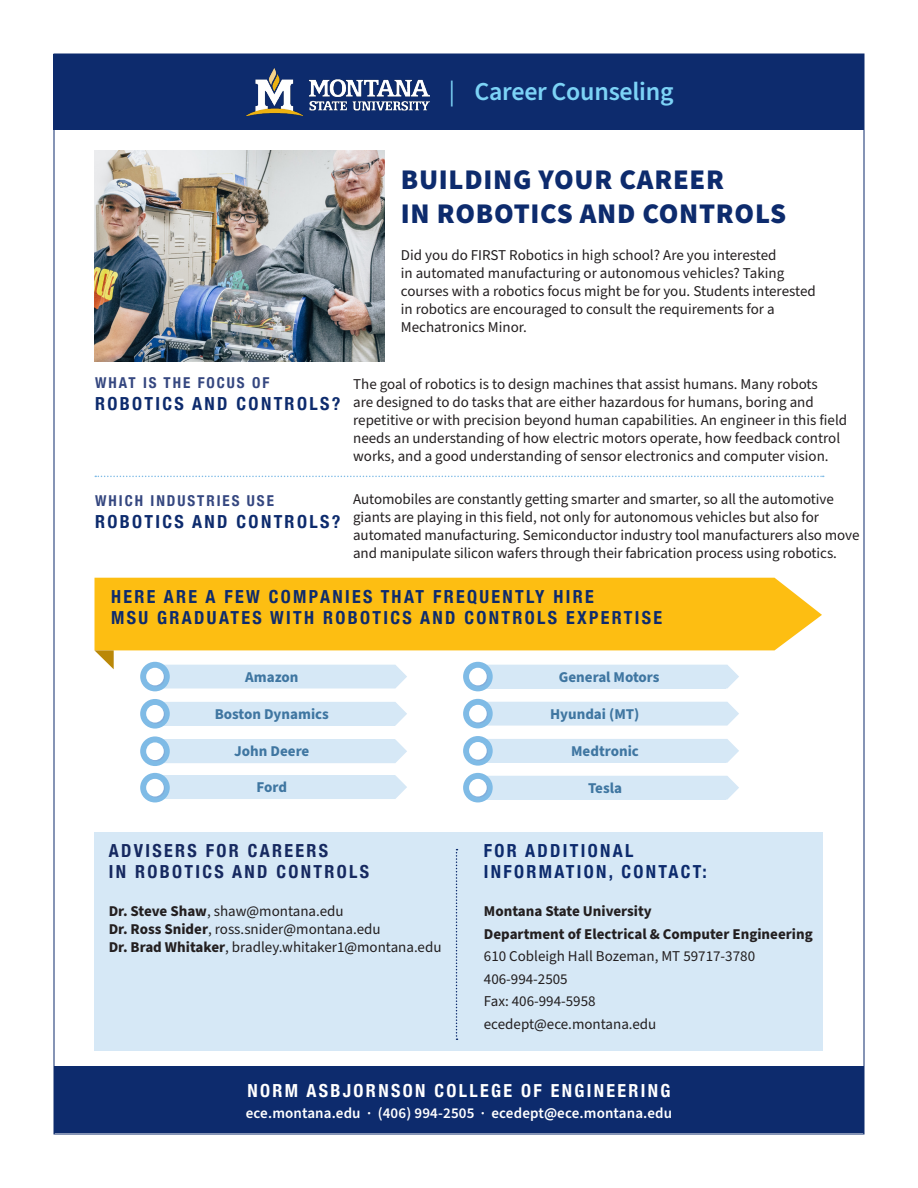
<style>
.page{position:relative;width:918px;height:1188px;background:#fff}
.page>*{position:absolute;margin:0;border:0;box-sizing:border-box;transform-origin:0 0}
.t1{font:900 28.5px/34.2px "Source Sans Pro";letter-spacing:.025em;color:#0d2b6d}
.t2{font:600 25.8px "Source Sans Pro";letter-spacing:-.01em;color:#7cd3f6}
.Subhead-Blue_All_CAPS{font:700 condensed 18px/21.6px "Helvetica Neue";letter-spacing:.13em;color:#0d2b6d}
.t3{font:700 condensed 18px "Helvetica Neue";letter-spacing:.13em;color:#162960}
.t4{font:700 condensed 18px "Helvetica Neue";letter-spacing:.13em;color:#fff}
.Body_Text{font:15px/18px "Source Sans Pro";color:#231f20}
.Employer{font:700 15px "Source Sans Pro";color:#3f76a1}
.t5{font:700 15px/22.5px "Source Sans Pro";color:#231f20}
.t6{font:600 15px "Source Sans Pro";letter-spacing:.01em;color:#fff}
.Subhead-Blue_All_CAPS-2{font:700 condensed 15px "Helvetica Neue";letter-spacing:.13em;color:#354780}
.s1{font-weight:400}
.s2{font-weight:700}
</style>
<div class="page">
<div style="left:54px;top:54px;width:810px;height:76px;background:#0d2b6d"></div>
<div style="left:54px;top:1066px;width:810px;height:67px;background:#0d2b6d"></div>
<svg style="left:95px;top:476px;width:729px;height:1px"></svg>
<div style="left:163px;top:665px;width:244px;height:24px;background:#d6e8f6"></div>
<svg style="left:726px;top:665px;width:13px;height:24px"></svg>
<div style="left:486px;top:702px;width:253px;height:24px;background:#d6e8f6"></div>
<svg style="left:726px;top:739px;width:13px;height:24px"></svg>
<svg style="left:726px;top:776px;width:13px;height:24px"></svg>
<div style="left:478px;top:665px;width:248px;height:24px;background:#d6e8f6"></div>
<div style="left:478px;top:739px;width:248px;height:24px;background:#d6e8f6"></div>
<div style="left:478px;top:776px;width:248px;height:24px;background:#d6e8f6"></div>
<svg style="left:395px;top:702px;width:12px;height:24px"></svg>
<svg style="left:395px;top:739px;width:12px;height:24px"></svg>
<svg style="left:395px;top:775px;width:12px;height:24px"></svg>
<div style="left:148px;top:702px;width:247px;height:24px;background:#d6e8f6"></div>
<div style="left:148px;top:739px;width:247px;height:24px;background:#d6e8f6"></div>
<div style="left:148px;top:775px;width:247px;height:24px;background:#d6e8f6"></div>
<div style="left:94px;top:832px;width:728px;height:219px;background:#d6e8f6"></div>
<div style="left:95px;top:578px;width:727px;height:72px;background:#fdbe12"></div>
<svg style="left:95px;top:650px;width:19px;height:19px"></svg>
<div style="left:463px;top:736px;width:30px;height:30px;background:#7fbbe6;border-radius:50%"></div>
<div style="left:470px;top:743px;width:18px;height:18px;background:#80addb;border-radius:50%"></div>
<div style="left:469px;top:742px;width:18px;height:18px;background:#fff;border-radius:50%"></div>
<div style="left:463px;top:773px;width:30px;height:29px;background:#7fbbe6;border-radius:50%"></div>
<div style="left:470px;top:780px;width:18px;height:18px;background:#80addb;border-radius:50%"></div>
<div style="left:469px;top:779px;width:18px;height:18px;background:#fff;border-radius:50%"></div>
<div style="left:140px;top:699px;width:30px;height:30px;background:#7fbbe6;border-radius:50%"></div>
<div style="left:147px;top:706px;width:18px;height:18px;background:#80addb;border-radius:50%"></div>
<div style="left:146px;top:705px;width:18px;height:18px;background:#fff;border-radius:50%"></div>
<div style="left:140px;top:736px;width:30px;height:30px;background:#7fbbe6;border-radius:50%"></div>
<svg style="left:147px;top:744px;width:18px;height:17px"></svg>
<div style="left:146px;top:742px;width:18px;height:18px;background:#fff;border-radius:50%"></div>
<div style="left:140px;top:773px;width:30px;height:29px;background:#7fbbe6;border-radius:50%"></div>
<div style="left:147px;top:780px;width:18px;height:18px;background:#80addb;border-radius:50%"></div>
<div style="left:146px;top:779px;width:18px;height:18px;background:#fff;border-radius:50%"></div>
<div style="left:463px;top:699px;width:30px;height:29px;background:#7fbbe6;border-radius:50%"></div>
<svg style="left:470px;top:706px;width:18px;height:18px"></svg>
<div style="left:469px;top:705px;width:18px;height:17px;background:#fff;border-radius:50%"></div>
<div style="left:463px;top:662px;width:30px;height:29px;background:#7fbbe6;border-radius:50%"></div>
<svg style="left:470px;top:669px;width:18px;height:18px"></svg>
<div style="left:469px;top:668px;width:18px;height:17px;background:#fff;border-radius:50%"></div>
<div style="left:140px;top:662px;width:30px;height:29px;background:#7fbbe6;border-radius:50%"></div>
<svg style="left:147px;top:669px;width:18px;height:18px"></svg>
<div style="left:146px;top:668px;width:18px;height:17px;background:#fff;border-radius:50%"></div>
<img style="left:247px;top:68px;width:182px;height:47px">
<svg style="left:456px;top:849px;width:2px;height:191px"></svg>
<img style="left:94px;top:150px;width:291px;height:211px">
<p class="t2" style="left:449px;top:75px;width:226px"><span class="s1">|</span> Career Counseling</p>
<p class="t1" style="left:401px;top:163px;width:387px">BUILDING YOUR CAREER<br>IN ROBOTICS AND CONTROLS</p>
<p class="Body_Text" style="left:401px;top:246px;width:416px">Did you do FIRST Robotics in high school? Are you interested<br>in automated manufacturing or autonomous vehicles? Taking courses with a robotics focus might be for you. Students interested in robotics are encouraged to consult the requirements for a Mechatronics Minor.</p>
<p class="Subhead-Blue_All_CAPS-2" style="left:95px;top:370px;width:176px">WHAT IS THE FOCUS OF</p>
<p class="Subhead-Blue_All_CAPS" style="left:95px;top:391px;width:247px">ROBOTICS AND CONTROLS?</p>
<p class="Subhead-Blue_All_CAPS-2" style="left:95px;top:489px;width:180px">WHICH INDUSTRIES USE</p>
<p class="Subhead-Blue_All_CAPS" style="left:95px;top:510px;width:247px">ROBOTICS AND CONTROLS?</p>
<p class="Body_Text" style="left:353px;top:376px;width:495px">The goal of robotics is to design machines that assist humans. Many robots<br>are designed to do tasks that are either hazardous for humans, boring and repetitive or with precision beyond human capabilities. An engineer in this field needs an understanding of how electric motors operate, how feedback control works, and a good understanding of sensor electronics and computer vision.</p>
<p class="Body_Text" style="left:353px;top:491px;width:508px">Automobiles are constantly getting smarter and smarter, so all the automotive giants are playing in this field, not only for autonomous vehicles but also for automated manufacturing. Semiconductor industry tool manufacturers also move and manipulate silicon wafers through their fabrication process using robotics.</p>
<p class="Subhead-Blue_All_CAPS" style="left:111px;top:584px;width:552px">HERE ARE A FEW COMPANIES THAT FREQUENTLY HIRE<br>MSU GRADUATES WITH ROBOTICS AND CONTROLS EXPERTISE</p>
<p class="Employer" style="left:245px;top:667px;width:55px">Amazon</p>
<p class="Employer" style="left:541px;top:667px;width:127px">Micron Technology</p>
<p class="Employer" style="left:559px;top:667px;width:102px">General Motors</p>
<p class="Employer" style="left:215px;top:704px;width:116px">Boston Dynamics</p>
<p class="Employer" style="left:234px;top:741px;width:77px">John Deere</p>
<p class="Employer" style="left:257px;top:777px;width:32px">Ford</p>
<p class="t3" style="left:109px;top:835px;width:221px">ADVISERS FOR CAREERS</p>
<p class="t3" style="left:109px;top:857px;width:262px">IN ROBOTICS AND CONTROLS</p>
<p class="Body_Text" style="left:109px;top:903px;width:236px"><span class="s2">Dr. Steve Shaw</span>, shaw@montana.edu</p>
<p class="Body_Text" style="left:109px;top:921px;width:273px"><span class="s2">Dr. Ross Snider</span>, ross.snider@montana.edu</p>
<p class="Body_Text" style="left:109px;top:939px;width:334px"><span class="s2">Dr. Brad Whitaker</span>, bradley.whitaker1@montana.edu</p>
<p class="Employer" style="left:550px;top:704px;width:91px">Hyundai (MT)</p>
<p class="Employer" style="left:541px;top:741px;width:127px">Micron Tech ology</p>
<p class="Employer" style="left:571px;top:741px;width:69px">Medtronic</p>
<p class="Employer" style="left:588px;top:778px;width:36px">Tesla</p>
<p class="Subhead-Blue_All_CAPS" style="left:484px;top:838px;width:225px">FOR ADDITIONAL<br>INFORMATION, CONTACT:</p>
<p class="t5" style="left:484px;top:901px;width:330px">Montana State University<br>Department of Electrical &amp; Computer Engineering</p>
<p class="Body_Text" style="left:484px;top:948px;width:273px">610 Cobleigh Hall Bozeman, MT 59717-3780</p>
<p class="Body_Text" style="left:484px;top:970px;width:85px">406-994-2505</p>
<p class="Body_Text" style="left:484px;top:993px;width:113px">Fax: 406-994-5958</p>
<p class="Body_Text" style="left:484px;top:1015px;width:174px">ecedept@ece.montana.edu</p>
<p class="t4" style="left:248px;top:1076px;width:424px">NORM ASBJORNSON COLLEGE OF ENGINEERING</p>
<p class="t6" style="left:246px;top:1103px;width:428px">ece.montana.edu · (406) 994-2505 · ecedept@ece.montana.edu</p>
</div>
